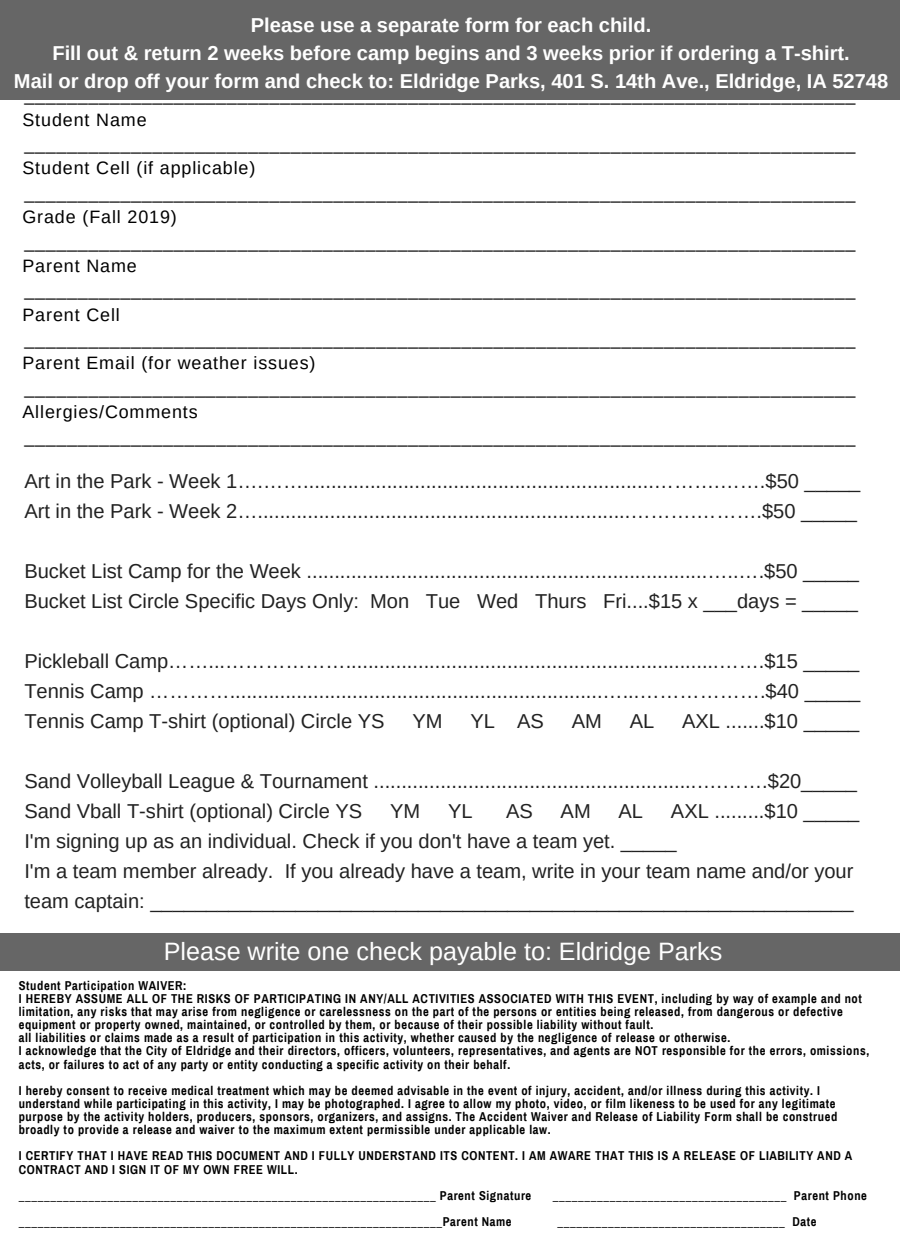
<style>
.page{position:relative;width:900px;height:1260px;background:#fff}
.page>*{position:absolute;margin:0;border:0;box-sizing:border-box;transform-origin:0 0}
.t1{font:25.25px "Arimo";color:#fff}
.t2{font:20px/30px "Arimo";color:#222}
.t3{font:700 20px/28px "Arimo";color:#fff;text-align:center}
.t4{font:18px "Arimo";letter-spacing:.05em;color:#000}
.t5{font:700 12.5px/13px "Archivo Narrow";letter-spacing:.05em;color:#000}
</style>
<div class="page">
<div style="left:0;top:934px;width:900px;height:37px;background:#666"></div>
<div style="left:0;top:0;width:900px;height:99px;background:#666"></div>
<h2 class="t3" style="left:14px;top:11px;width:876px">Please use a separate form for each child.<br>Fill out &amp; return 2 weeks before camp begins and 3 weeks prior if ordering a T-shirt.<br>Mail or drop off your form and check to: Eldridge Parks, 401 S. 14th Ave., Eldridge, IA 52748</h2>
<h3 class="t4" style="left:24px;top:85px;width:833px">______________________________________________________________________________</h3>
<h3 class="t4" style="left:22px;top:109px;width:126px">Student Name</h3>
<h3 class="t4" style="left:22px;top:158px;width:234px">Student Cell (if applicable)</h3>
<h3 class="t4" style="left:22px;top:207px;width:156px">Grade (Fall 2019)</h3>
<h3 class="t4" style="left:22px;top:256px;width:116px">Parent Name</h3>
<h3 class="t4" style="left:22px;top:304px;width:99px">Parent Cell</h3>
<h3 class="t4" style="left:22px;top:353px;width:295px">Parent Email (for weather issues)</h3>
<h3 class="t4" style="left:22px;top:402px;width:177px">Allergies/Comments</h3>
<h3 class="t4" style="left:24px;top:134px;width:833px">______________________________________________________________________________</h3>
<h3 class="t4" style="left:24px;top:182px;width:833px">______________________________________________________________________________</h3>
<h3 class="t4" style="left:24px;top:231px;width:833px">______________________________________________________________________________</h3>
<h3 class="t4" style="left:24px;top:280px;width:833px">______________________________________________________________________________</h3>
<h3 class="t4" style="left:24px;top:329px;width:833px">______________________________________________________________________________</h3>
<h3 class="t4" style="left:24px;top:377px;width:833px">______________________________________________________________________________</h3>
<h3 class="t4" style="left:24px;top:426px;width:833px">______________________________________________________________________________</h3>
<p class="t2" style="left:24px;top:466px;width:838px">Art in the Park - Week 1….……...............................................................……….…….$50 _____<br>Art in the Park - Week 2…...................................................................……….……….$50 _____</p>
<h2 class="t2" style="left:24px;top:556px;width:836px">Bucket List Camp for the Week ........................................................................…..….$50 _____<br>Bucket List Circle Specific Days Only: Mon Tue Wed Thurs Fri....$15 x ___days = _____</h2>
<p class="t2" style="left:24px;top:646px;width:838px;text-align:justify">Pickleball Camp……...………………...................................................................…….$15 _____ Tennis Camp …………...................................................................…...……………….$40 _____ Tennis Camp T-shirt (optional) Circle YS</p>
<h2 class="t2" style="left:412px;top:706px;width:32px">YM</h2>
<h2 class="t2" style="left:470px;top:706px;width:75px">YL AS</h2>
<h2 class="t2" style="left:572px;top:706px;width:32px">AM</h2>
<h2 class="t2" style="left:630px;top:706px;width:26px">AL</h2>
<h2 class="t2" style="left:682px;top:706px;width:179px">AXL .......$10 _____</h2>
<h2 class="t2" style="left:24px;top:766px;width:834px">Sand Volleyball League &amp; Tournament ..........................................................….…….$20_____<br>Sand Vball T-shirt (optional) Circle YS</h2>
<p class="t2" style="left:24px;top:796px;width:837px;text-indent:647px">AXL .........$10 _____ I'm signing up as an individual. Check if you don't have a team yet. _____<br>I'm a team member already. If you already have a team, write in your team name and/or your team captain: _______________________________________________________________</p>
<h2 class="t2" style="left:390px;top:796px;width:32px">YM</h2>
<h2 class="t2" style="left:448px;top:796px;width:26px">YL</h2>
<h2 class="t2" style="left:506px;top:796px;width:28px">AS</h2>
<h2 class="t2" style="left:561px;top:796px;width:32px">AM</h2>
<h2 class="t2" style="left:619px;top:796px;width:26px">AL</h2>
<h1 class="t1" style="left:164px;top:937px;width:560px">Please write one check payable to: Eldridge Parks</h1>
<p class="t5" style="left:19px;top:979px;width:852px">Student Participation WAIVER:<br>I HEREBY ASSUME ALL OF THE RISKS OF PARTICIPATING IN ANY/ALL ACTIVITIES ASSOCIATED WITH THIS EVENT, including by way of example and not limitation, any risks that may arise from negligence or carelessness on the part of the persons or entities being released, from dangerous or defective equipment or property owned, maintained, or controlled by them, or because of their possible liability without fault.<br>all liabilities or claims made as a result of participation in this activity, whether caused by the negligence of release or otherwise.<br>I acknowledge that the City of Eldridge and their directors, officers, volunteers, representatives, and agents are NOT responsible for the errors, omissions, acts, or failures to act of any party or entity conducting a specific activity on their behalf.</p>
<p class="t5" style="left:19px;top:1084px;width:820px">I hereby consent to receive medical treatment which may be deemed advisable in the event of injury, accident, and/or illness during this activity. I understand while participating in this activity, I may be photographed. I agree to allow my photo, video, or film likeness to be used for any legitimate purpose by the activity holders, producers, sponsors, organizers, and assigns. The Accident Waiver and Release of Liability Form shall be construed broadly to provide a release and waiver to the maximum extent permissible under applicable law.</p>
<p class="t5" style="left:19px;top:1150px;width:835px">I CERTIFY THAT I HAVE READ THIS DOCUMENT AND I FULLY UNDERSTAND ITS CONTENT. I AM AWARE THAT THIS IS A RELEASE OF LIABILITY AND A<br>CONTRACT AND I SIGN IT OF MY OWN FREE WILL.</p>
<p class="t5" style="left:19px;top:1189px;width:514px">__________________________________________________________________ Parent Signature</p>
<p class="t5" style="left:553px;top:1189px;width:316px">_____________________________________ Parent Phone</p>
<p class="t5" style="left:19px;top:1215px;width:494px">___________________________________________________________________Parent Name</p>
<p class="t5" style="left:558px;top:1215px;width:260px">____________________________________ Date</p>
</div>
